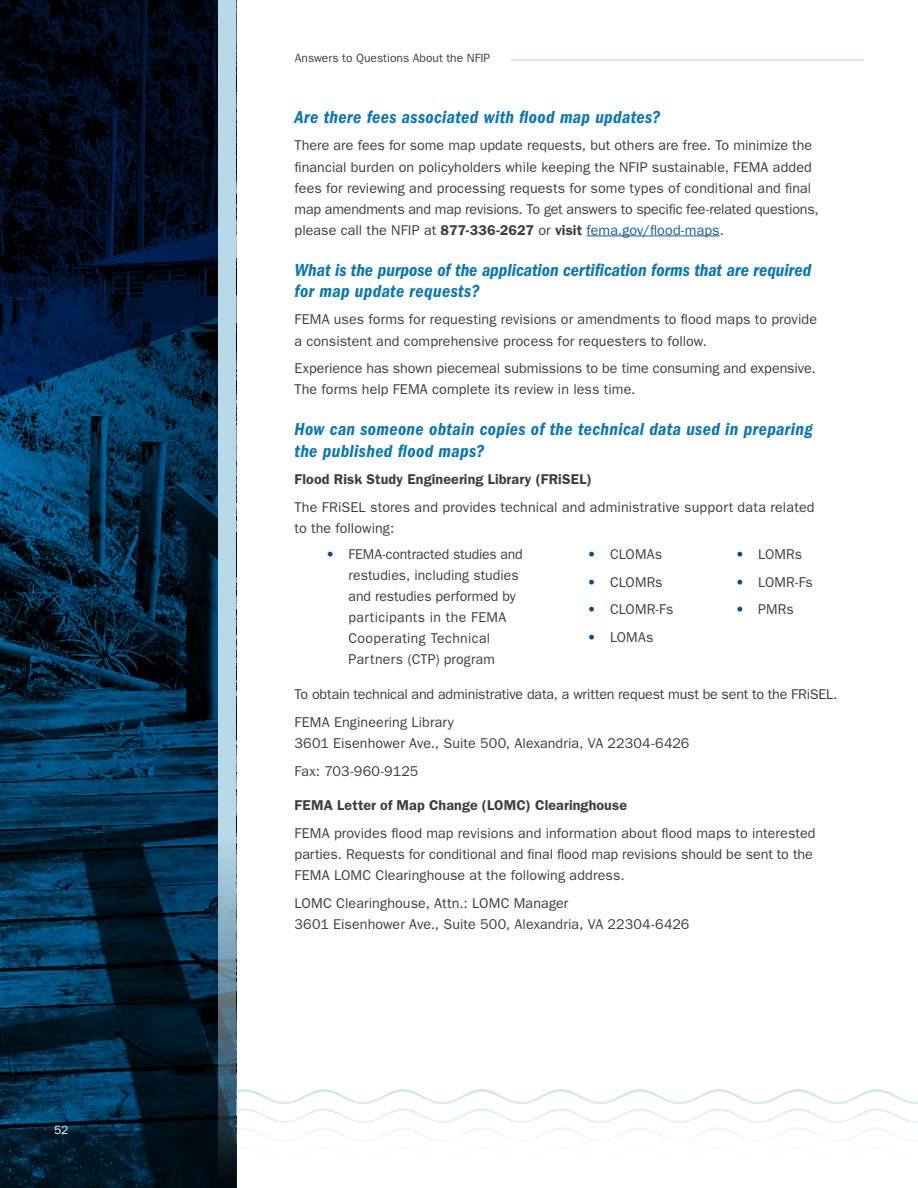
<style>
.page{position:relative;width:918px;height:1188px;background:#fff}
.page>*{position:absolute;margin:0;border:0;box-sizing:border-box;transform-origin:0 0}
.t1{font:18px/21px "ITC Franklin Gothic Std Dm Cd It";letter-spacing:.02em;color:#0d78b0}
.t2{font:18px/21px "ITC Franklin Gothic Std Dm Cd It";color:#0d78b0}
.Body_Text_Last{font:14.25px/21px "ITC Franklin Gothic Std";letter-spacing:.005em;color:#3e3e3f}
.Body_Text{font:14.25px/21px "ITC Franklin Gothic Std";letter-spacing:.005em;color:#3e3e3f}
.Body_Text-2{font:600 14.25px "ITC Franklin Gothic Std";letter-spacing:.01em;color:#3e3e3f}
.Body_Text-3{font:14.25px "ITC Franklin Gothic Std";letter-spacing:-.015em;color:#3e3e3f}
.t3{font:12px "ITC Franklin Gothic Std";color:#3e3e3f}
.t4{font:12px "ITC Franklin Gothic Std";color:#fff}
.s1{font-weight:600}
.s2{color:#175d9e}
.s3{font-family:"ITC Franklin Gothic Std Hvy";color:#005187}
</style>
<div class="page">
<svg style="left:236px;top:1088px;width:682px;height:100px"></svg>
<hr style="left:586px;top:236px;width:134px;height:1px;background:#175d9e">
<hr style="left:511px;top:59px;width:353px;height:2px;background:#b8d9e8">
<svg style="left:0;top:452px;width:236px;height:736px"></svg>
<svg style="left:0;top:0;width:218px;height:452px"></svg>
<svg style="left:218px;top:0;width:18px;height:1180px;fill:#b8d9e8"></svg>
<p class="t4" style="left:54px;top:1123px;width:16px">52</p>
<p class="t3" style="left:295px;top:51px;width:197px">Answers to Questions About the NFIP</p>
<h6 class="t1" style="left:295px;top:106px;width:367px">Are there fees associated with flood map updates?</h6>
<p class="Body_Text_Last" style="left:295px;top:135px;width:526px">There are fees for some map update requests, but others are free. To minimize the financial burden on policyholders while keeping the NFIP sustainable, FEMA added fees for reviewing and processing requests for some types of conditional and final map amendments and map revisions. To get answers to specific fee-related questions, please call the NFIP at <span class="s1">877-336-2627</span> or <span class="s1">visit</span> <span class="s2">fema.gov/flood-maps</span>.</p>
<h6 class="t2" style="left:295px;top:259px;width:518px">What is the purpose of the application certification forms that are required for map update requests?</h6>
<p class="Body_Text" style="left:295px;top:309px;width:524px">FEMA uses forms for requesting revisions or amendments to flood maps to provide a consistent and comprehensive process for requesters to follow.</p>
<p class="Body_Text_Last" style="left:295px;top:358px;width:523px">Experience has shown piecemeal submissions to be time consuming and expensive.<br>The forms help FEMA complete its review in less time.</p>
<h6 class="t1" style="left:295px;top:419px;width:520px">How can someone obtain copies of the technical data used in preparing the published flood maps?</h6>
<p class="Body_Text-2" style="left:295px;top:471px;width:299px">Flood Risk Study Engineering Library (FRiSEL)</p>
<p class="Body_Text" style="left:295px;top:497px;width:522px">The FRiSEL stores and provides technical and administrative support data related to the following:</p>
<p class="Body_Text_Last" style="left:588px;top:544px;width:76px"><span class="s3">•</span> CLOMAs</p>
<p class="Body_Text_Last" style="left:588px;top:571px;width:77px"><span class="s3">•</span> CLOMRs</p>
<p class="Body_Text_Last" style="left:588px;top:599px;width:87px"><span class="s3">•</span> CLOMR-Fs</p>
<p class="Body_Text_Last" style="left:588px;top:627px;width:67px"><span class="s3">•</span> LOMAs</p>
<p class="Body_Text_Last" style="left:736px;top:544px;width:68px"><span class="s3">•</span> LOMRs</p>
<p class="Body_Text_Last" style="left:736px;top:571px;width:79px"><span class="s3">•</span> LOMR-Fs</p>
<p class="Body_Text_Last" style="left:736px;top:599px;width:59px"><span class="s3">•</span> PMRs</p>
<p class="Body_Text_Last" style="left:349px;top:544px;width:176px;text-indent:-22px"><span class="s3">•</span> FEMA-contracted studies and restudies, including studies and restudies performed by participants in the FEMA<br>Cooperating Technical<br>Partners (CTP) program</p>
<p class="Body_Text-3" style="left:295px;top:686px;width:544px">To obtain technical and administrative data, a written request must be sent to the FRiSEL.</p>
<p class="Body_Text" style="left:295px;top:712px;width:396px">FEMA Engineering Library<br>3601 Eisenhower Ave., Suite 500, Alexandria, VA 22304-6426</p>
<p class="Body_Text_Last" style="left:295px;top:761px;width:125px">Fax: 703-960-9125</p>
<p class="Body_Text-2" style="left:295px;top:797px;width:334px">FEMA Letter of Map Change (LOMC) Clearinghouse</p>
<p class="Body_Text" style="left:295px;top:823px;width:523px">FEMA provides flood map revisions and information about flood maps to interested parties. Requests for conditional and final flood map revisions should be sent to the<br>FEMA LOMC Clearinghouse at the following address.</p>
<p class="Body_Text" style="left:295px;top:893px;width:396px">LOMC Clearinghouse, Attn.: LOMC Manager<br>3601 Eisenhower Ave., Suite 500, Alexandria, VA 22304-6426</p>
</div>
